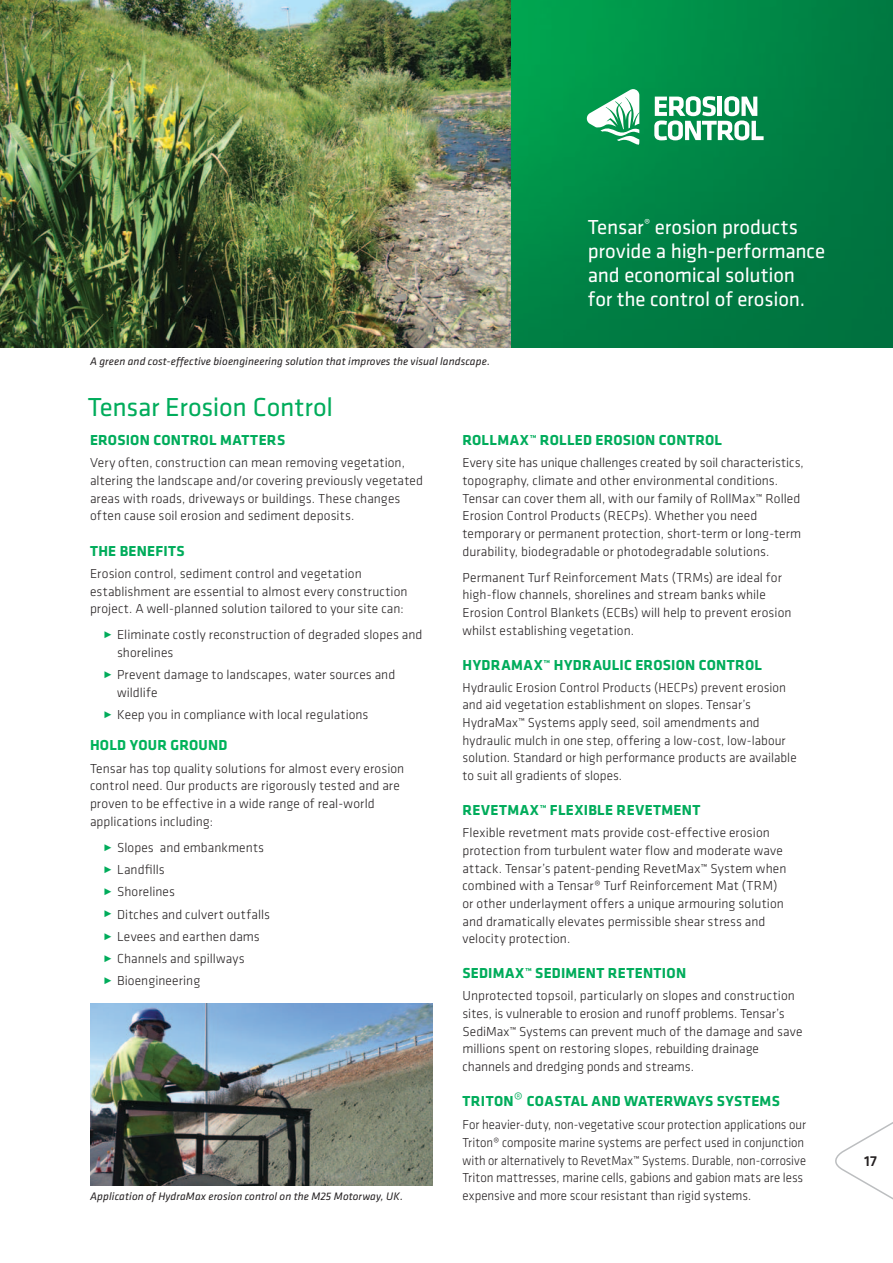
<style>
.page{position:relative;width:893px;height:1263px;background:#fff}
.page>*{position:absolute;margin:0;border:0;box-sizing:border-box;transform-origin:0 0}
.t1{font:27px "Klavika";color:#00ac5b}
.t2{font:21px/24px "Klavika";color:#fff}
.t3{font:700 15px "Klavika";letter-spacing:.015em;color:#00ac5b}
.t4{font:700 15px "Klavika";color:#00b25a}
.t5{font:500 15px "Klavika";color:#231f20}
.t6{font:300 13.5px/17.7px "Klavika";letter-spacing:.005em;color:#231f20}
.t7{font:300 13.5px/17.7px "Klavika";letter-spacing:.005em;color:#231f20;scale:.95 1}
.t8{font:italic 11.25px "Klavika";letter-spacing:.01em;color:#231f20}
.s1{color:#00ac5b}
.s2{font-weight:300;font-size:19.5px}
</style>
<div class="page">
<img style="left:510px;top:0;width:383px;height:347px">
<img style="left:0;top:0;width:510px;height:347px">
<img style="left:90px;top:1003px;width:343px;height:182px">
<svg style="left:654px;top:96px;width:110px;height:44px"></svg>
<svg style="left:587px;top:89px;width:54px;height:56px"></svg>
<svg style="left:835px;top:1122px;width:58px;height:78px"></svg>
<p class="t8" style="left:90px;top:354px;width:401px">A green and cost-effective bioengineering solution that improves the visual landscape.</p>
<h1 class="t1" style="left:88px;top:389px;width:247px">Tensar Erosion Control</h1>
<h2 class="t2" style="left:588px;top:215px;width:239px">Tensar<sup>®</sup> erosion products provide a high-performance and economical solution<br>for the control of erosion.</h2>
<p class="t3" style="left:90px;top:429px;width:197px">EROSION CONTROL MATTERS</p>
<p class="t6" style="left:90px;top:454px;width:334px">Very often, construction can mean removing vegetation, altering the landscape and/or covering previously vegetated areas with roads, driveways or buildings. These changes often cause soil erosion and sediment deposits.</p>
<p class="t3" style="left:90px;top:540px;width:96px">THE BENEFITS</p>
<p class="t6" style="left:90px;top:564px;width:319px">Erosion control, sediment control and vegetation establishment are essential to almost every construction project. A well-planned solution tailored to your site can:</p>
<p class="t6" style="left:117px;top:626px;width:307px;text-indent:-14px"><span class="s1">˴</span> Eliminate costly reconstruction of degraded slopes and shorelines</p>
<p class="t6" style="left:117px;top:666px;width:280px;text-indent:-14px"><span class="s1">˴</span> Prevent damage to landscapes, water sources and wildlife</p>
<p class="t6" style="left:104px;top:706px;width:266px"><span class="s1">˴</span> Keep you in compliance with local regulations</p>
<p class="t4" style="left:90px;top:735px;width:20px">HOLD</p>
<p class="t4" style="left:130px;top:735px;width:11px">YOUR</p>
<p class="t4" style="left:170px;top:735px;width:11px">GROUND</p>
<p class="t6" style="left:90px;top:759px;width:316px">Tensar has top quality solutions for almost every erosion control need. Our products are rigorously tested and are proven to be effective in a wide range of real-world applications including:</p>
<p class="t6" style="left:104px;top:836px;width:168px;line-height:22.2px"><span class="s1">˴</span> Slopes and embankments <span class="s1">˴</span> Landfills<br><span class="s1">˴</span> Shorelines<br><span class="s1">˴</span> Ditches and culvert outfalls <span class="s1">˴</span> Levees and earthen dams <span class="s1">˴</span> Channels and spillways<br><span class="s1">˴</span> Bioengineering</p>
<p class="t8" style="left:90px;top:1189px;width:314px">Application of HydraMax erosion control on the M25 Motorway, UK.</p>
<p class="t3" style="left:462px;top:429px;width:261px">ROLLMAX™ ROLLED EROSION CONTROL</p>
<p class="t6" style="left:462px;top:454px;width:343px">Every site has unique challenges created by soil characteristics, topography, climate and other environmental conditions.<br>Tensar can cover them all, with our family of RollMax™ Rolled Erosion Control Products (RECPs). Whether you need temporary or permanent protection, short-term or long-term durability, biodegradable or photodegradable solutions.</p>
<p class="t6" style="left:462px;top:568px;width:331px">Permanent Turf Reinforcement Mats (TRMs) are ideal for high-flow channels, shorelines and stream banks while Erosion Control Blankets (ECBs) will help to prevent erosion whilst establishing vegetation.</p>
<p class="t3" style="left:462px;top:654px;width:301px">HYDRAMAX™ HYDRAULIC EROSION CONTROL</p>
<p class="t6" style="left:462px;top:678px;width:336px">Hydraulic Erosion Control Products (HECPs) prevent erosion and aid vegetation establishment on slopes. Tensar’s HydraMax™ Systems apply seed, soil amendments and hydraulic mulch in one step, offering a low-cost, low-labour solution. Standard or high performance products are available to suit all gradients of slopes.</p>
<p class="t3" style="left:462px;top:799px;width:11px">REVETMA</p>
<p class="t3" style="left:530px;top:799px;width:62px">X™ FLEXIBLE</p>
<p class="t3" style="left:617px;top:799px;width:11px">REVETMENT</p>
<p class="t6" style="left:462px;top:824px;width:325px">Flexible revetment mats provide cost-effective erosion protection from turbulent water flow and moderate wave attack. Tensar’s patent-pending RevetMax™ System when combined with a Tensar® Turf Reinforcement Mat (TRM) or other underlayment offers a unique armouring solution and dramatically elevates permissible shear stress and velocity protection.</p>
<p class="t3" style="left:462px;top:962px;width:10px">SEDIMA</p>
<p class="t3" style="left:515px;top:962px;width:30px">X™ SEDIMENT</p>
<p class="t3" style="left:608px;top:962px;width:10px">RETENTION</p>
<p class="t6" style="left:462px;top:987px;width:342px">Unprotected topsoil, particularly on slopes and construction sites, is vulnerable to erosion and runoff problems. Tensar’s SediMax™ Systems can prevent much of the damage and save millions spent on restoring slopes, rebuilding drainage channels and dredging ponds and streams.</p>
<p class="t3" style="left:462px;top:1090px;width:10px">TRITON</p>
<p class="t3" style="left:514px;top:1090px;width:23px"><span class="s2">®</span>COASTAL</p>
<p class="t3" style="left:591px;top:1090px;width:11px">AND</p>
<p class="t3" style="left:624px;top:1090px;width:11px">WATERWAYS</p>
<p class="t3" style="left:717px;top:1090px;width:10px">SYSTEMS</p>
<p class="t7" style="left:462px;top:1116px;width:363px">For heavier-duty, non-vegetative scour protection applications our Triton® composite marine systems are perfect used in conjunction with or alternatively to RevetMax™ Systems. Durable, non-corrosive Triton mattresses, marine cells, gabions and gabion mats are less expensive and more scour resistant than rigid systems.</p>
<p class="t5" style="left:864px;top:1151px;width:14px">17</p>
</div>
